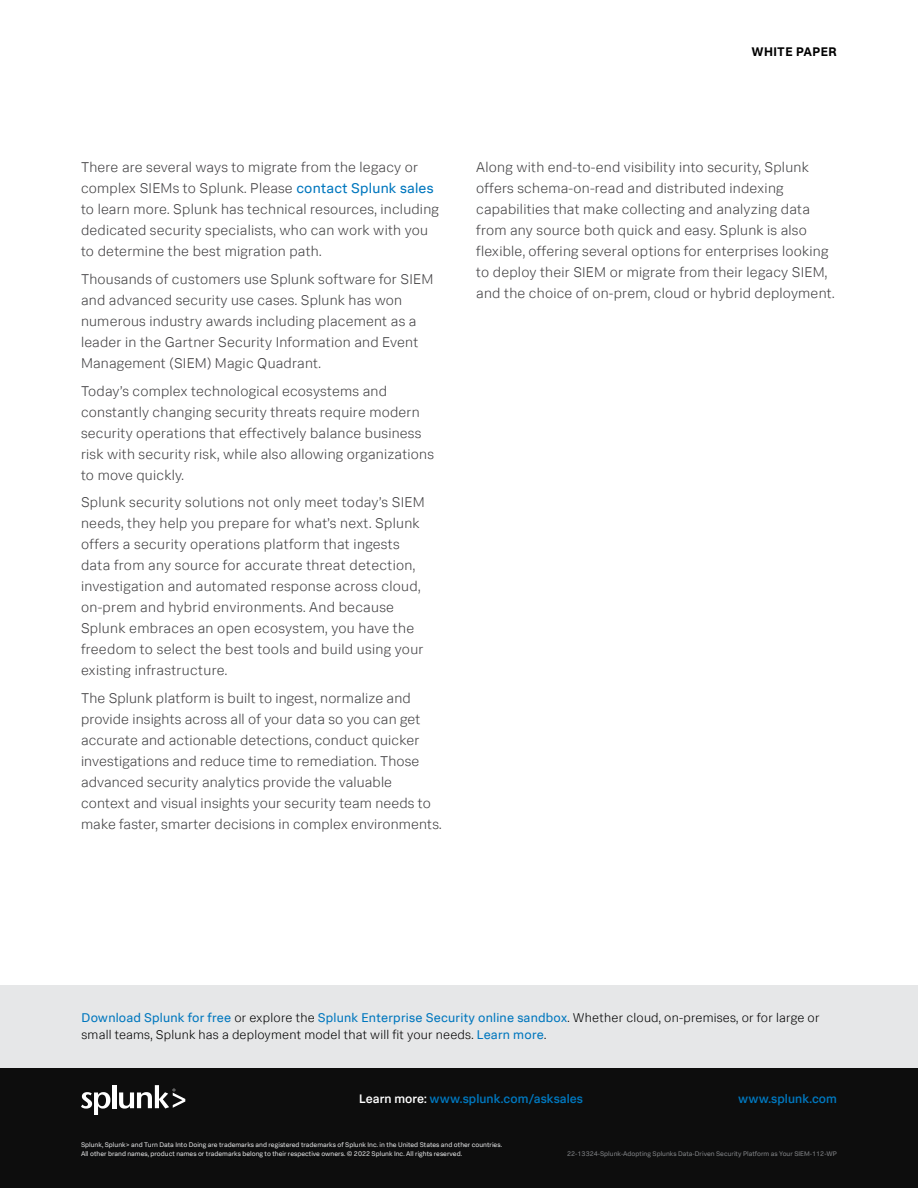
<style>
.page{position:relative;width:918px;height:1188px;background:#fff}
.page>*{position:absolute;margin:0;border:0;box-sizing:border-box;transform-origin:0 0}
.Main_Body_Text_FANCY{font:300 14.25px/21px "Splunk Data Sans";letter-spacing:.015em;color:#414042}
.t1{font:300 12.75px/17.2px "Splunk Data Sans";letter-spacing:.015em;color:#000}
.t2{font:700 12.6px "Splunk Data Sans";letter-spacing:.03em;color:#000}
.t3{font:500 12.45px "Splunk Data Sans";letter-spacing:.005em;color:#0077be}
.t4{font:6.75px/8.2px "Splunk Data Sans";color:#e2e3e4}
.t5{font:6.75px "Splunk Data Sans";color:#808285}
.s1{font-weight:400;color:#0077be}
.s2{color:#fff}
</style>
<div class="page">
<div style="left:0;top:1066px;width:918px;height:122px;background:#0d0d0d"></div>
<div style="left:0;top:986px;width:918px;height:82px;background:#e6e7e8"></div>
<svg style="left:81px;top:1092px;width:29px;height:22px"></svg>
<hr style="left:112px;top:1085px;width:4px;height:23px;background:#fff">
<svg style="left:119px;top:1085px;width:66px;height:24px"></svg>
<p class="t2" style="left:751px;top:44px;width:87px">WHITE PAPER</p>
<p class="Main_Body_Text_FANCY" style="left:81px;top:157px;width:360px">There are several ways to migrate from the legacy or complex SIEMs to Splunk. Please <span class="s1">contact Splunk sales </span>to learn more. Splunk has technical resources, including dedicated security specialists, who can work with you to determine the best migration path.</p>
<p class="Main_Body_Text_FANCY" style="left:81px;top:268px;width:354px">Thousands of customers use Splunk software for SIEM and advanced security use cases. Splunk has won numerous industry awards including placement as a leader in the Gartner Security Information and Event Management (SIEM) Magic Quadrant.</p>
<p class="Main_Body_Text_FANCY" style="left:81px;top:380px;width:355px">Today’s complex technological ecosystems and constantly changing security threats require modern security operations that effectively balance business risk with security risk, while also allowing organizations to move quickly.</p>
<p class="Main_Body_Text_FANCY" style="left:81px;top:492px;width:345px">Splunk security solutions not only meet today’s SIEM needs, they help you prepare for what’s next. Splunk offers a security operations platform that ingests data from any source for accurate threat detection, investigation and automated response across cloud, on-prem and hybrid environments. And because Splunk embraces an open ecosystem, you have the freedom to select the best tools and build using your existing infrastructure.</p>
<p class="Main_Body_Text_FANCY" style="left:81px;top:688px;width:362px">The Splunk platform is built to ingest, normalize and provide insights across all of your data so you can get accurate and actionable detections, conduct quicker investigations and reduce time to remediation. Those advanced security analytics provide the valuable context and visual insights your security team needs to make faster, smarter decisions in complex environments.</p>
<p class="Main_Body_Text_FANCY" style="left:476px;top:157px;width:360px">Along with end-to-end visibility into security, Splunk offers schema-on-read and distributed indexing capabilities that make collecting and analyzing data from any source both quick and easy. Splunk is also flexible, offering several options for enterprises looking to deploy their SIEM or migrate from their legacy SIEM, and the choice of on-prem, cloud or hybrid deployment.</p>
<p class="t1" style="left:82px;top:1009px;width:739px"><span class="s1">Download Splunk for free</span> or explore the <span class="s1">Splunk Enterprise Security online sandbox</span>. Whether cloud, on-premises, or for large or small teams, Splunk has a deployment model that will fit your needs. <span class="s1">Learn more</span>.</p>
<p class="t3" style="left:359px;top:1091px;width:226px"><span class="s2">Learn more:</span> www.splunk.com/asksales</p>
<p class="t3" style="left:738px;top:1091px;width:100px">www.splunk.com</p>
<p class="t4" style="left:81px;top:1141px;width:423px">Splunk, Splunk&gt; and Turn Data Into Doing are trademarks and registered trademarks of Splunk Inc. in the United States and other countries.<br>All other brand names, product names or trademarks belong to their respective owners. © 2022 Splunk Inc. All rights reserved.</p>
<p class="t5" style="left:567px;top:1150px;width:271px">22-13324-Splunk-Adopting Splunks Data-Driven Security Platform as Your SIEM-112-WP</p>
</div>
